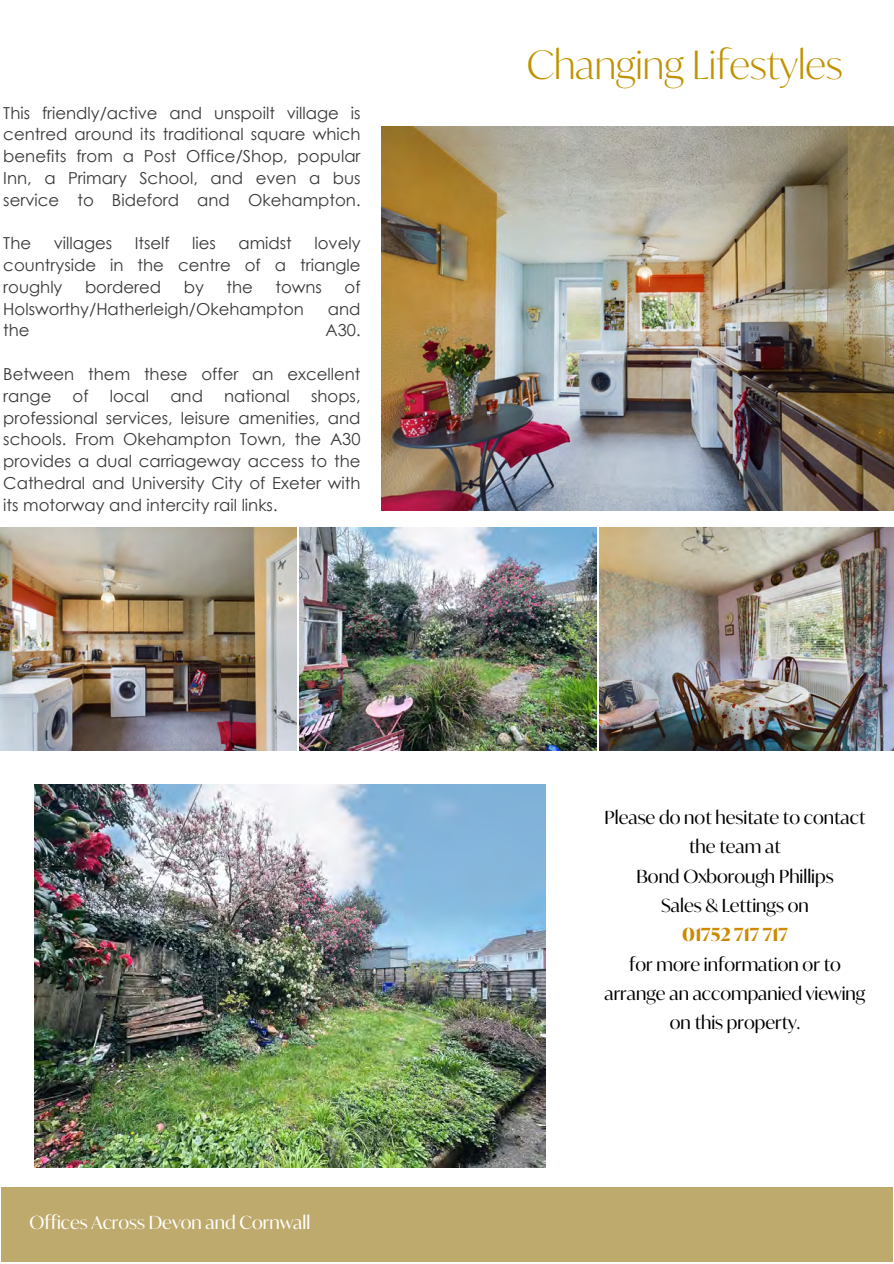
<style>
.page{position:relative;width:894px;height:1264px;background:#fff}
.page>*{position:absolute;margin:0;border:0;box-sizing:border-box;transform-origin:0 0}
.t1{font:300 39px "Ivy Mode";color:#c19200}
.t2{font:18px/29.2px "Ivy Mode";color:#000;text-align:center}
.t3{font:18px "Ivy Mode";color:#fff}
.t4{font:700 18px "Ivy Mode";color:#cc8a00}
.t5{font:16.5px/21.8px "Century Gothic";color:#383838;text-align:justify}
</style>
<div class="page">
<img style="left:381px;top:126px;width:512px;height:385px">
<img style="left:34px;top:784px;width:511px;height:383px">
<div style="left:1px;top:1187px;width:891px;height:74px;background:#beaa6c"></div>
<img style="left:0;top:528px;width:296px;height:222px">
<img style="left:300px;top:528px;width:296px;height:222px">
<img style="left:599px;top:528px;width:294px;height:222px">
<p class="t5" style="left:3px;top:102px;width:358px">This friendly/active and unspoilt village is centred around its traditional square which benefits from a Post Office/Shop, popular Inn, a Primary School, and even a bus service to Bideford and Okehampton.</p>
<p class="t5" style="left:3px;top:232px;width:29px">The</p>
<p class="t5" style="left:54px;top:232px;width:60px">villages</p>
<p class="t5" style="left:135px;top:232px;width:36px">Itself</p>
<p class="t5" style="left:192px;top:232px;width:25px">lies</p>
<p class="t5" style="left:238px;top:232px;width:55px">amidst</p>
<p class="t5" style="left:3px;top:232px;width:358px;text-indent:311px">lovely countryside in the centre of a triangle roughly</p>
<p class="t5" style="left:85px;top:276px;width:78px">bordered</p>
<p class="t5" style="left:184px;top:276px;width:22px">by</p>
<p class="t5" style="left:226px;top:276px;width:28px">the</p>
<p class="t5" style="left:275px;top:276px;width:48px">towns</p>
<p class="t5" style="left:344px;top:276px;width:17px">of</p>
<p class="t5" style="left:3px;top:297px;width:302px">Holsworthy/Hatherleigh/Okehampton</p>
<p class="t5" style="left:328px;top:297px;width:34px">and</p>
<p class="t5" style="left:3px;top:319px;width:28px">the</p>
<p class="t5" style="left:325px;top:319px;width:37px">A30.</p>
<p class="t5" style="left:3px;top:363px;width:358px">Between them these offer an excellent range</p>
<p class="t5" style="left:73px;top:384px;width:17px">of</p>
<p class="t5" style="left:110px;top:384px;width:41px">local</p>
<p class="t5" style="left:170px;top:384px;width:34px">and</p>
<p class="t5" style="left:224px;top:384px;width:67px">national</p>
<p class="t5" style="left:3px;top:384px;width:358px;text-indent:307px">shops, professional services, leisure amenities, and schools. From Okehampton Town, the A30 provides a dual carriageway access to the Cathedral and University City of Exeter with its motorway and intercity rail links.</p>
<p class="t3" style="left:29px;top:1210px;width:282px">Offices Across Devon and Cornwall</p>
<h1 class="t1" style="left:526px;top:38px;width:317px">Changing Lifestyles</h1>
<p class="t2" style="left:604px;top:802px;width:262px">Please do not hesitate to contact the team at<br>Bond Oxborough Phillips<br>Sales &amp; Lettings on</p>
<p class="t4" style="left:682px;top:922px;width:107px">01752 717 717</p>
<p class="t2" style="left:604px;top:949px;width:262px">for more information or to arrange an accompanied viewing on this property.</p>
</div>
